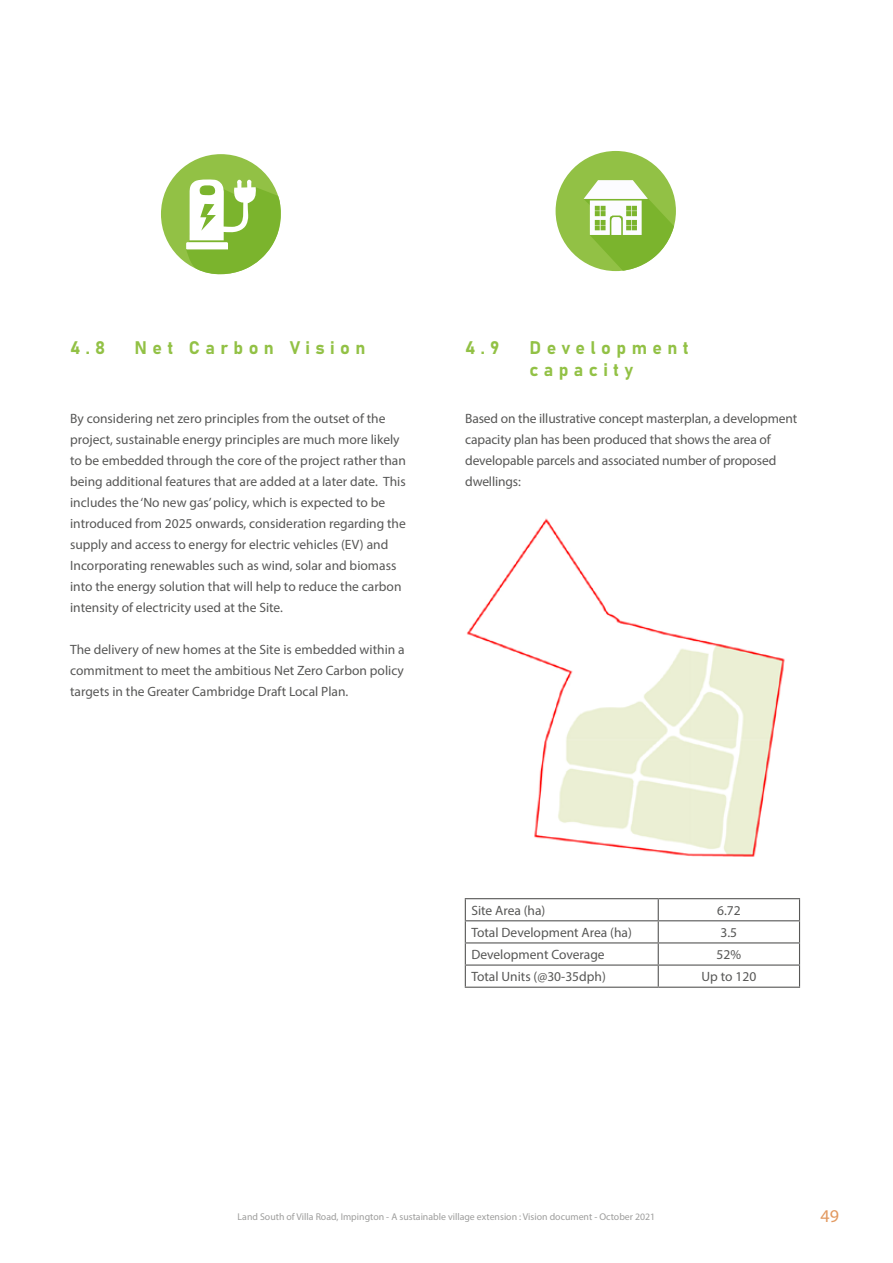
<style>
.page{position:relative;width:893px;height:1263px;background:#fff}
.page>*{position:absolute;margin:0;border:0;box-sizing:border-box;transform-origin:0 0}
.t1{font:18px/21.6px "Bahnschrift";letter-spacing:.3em;color:#92c145}
.t2{font:18px "Myriad Pro";color:#e29960}
.t3{font:13.5px/21px "Myriad Pro";color:#575756}
.t4{font:9.9px "Myriad Pro";color:#9d9d9c}
</style>
<div class="page">
<div style="left:161px;top:154px;width:120px;height:120px;background:#92c145;border-radius:50%"></div>
<svg style="left:186px;top:179px;width:95px;height:96px"></svg>
<div style="left:556px;top:151px;width:120px;height:120px;background:#92c145;border-radius:50%"></div>
<svg style="left:584px;top:180px;width:90px;height:91px"></svg>
<img style="left:467px;top:518px;width:318px;height:339px">
<hr style="left:465px;top:898px;width:193px;height:1px;background:#575756">
<hr style="left:658px;top:898px;width:142px;height:1px;background:#575756">
<hr style="left:465px;top:920px;width:193px;height:1px;background:#575756">
<hr style="left:658px;top:920px;width:142px;height:1px;background:#575756">
<hr style="left:465px;top:942px;width:193px;height:1px;background:#575756">
<hr style="left:658px;top:942px;width:142px;height:1px;background:#575756">
<hr style="left:465px;top:964px;width:193px;height:2px;background:#575756">
<svg style="left:465px;top:899px;width:1px;height:88px"></svg>
<hr style="left:658px;top:964px;width:142px;height:2px;background:#575756">
<svg style="left:658px;top:899px;width:1px;height:88px"></svg>
<svg style="left:799px;top:899px;width:1px;height:88px"></svg>
<hr style="left:465px;top:987px;width:193px;height:1px;background:#575756">
<hr style="left:658px;top:987px;width:142px;height:1px;background:#575756">
<h1 class="t1" style="left:70px;top:337px;width:37px">4.8</h1>
<h1 class="t1" style="left:134px;top:337px;width:233px">Net Carbon Vision</h1>
<p class="t3" style="left:70px;top:407px;width:337px">By considering net zero principles from the outset of the project, sustainable energy principles are much more likely to be embedded through the core of the project rather than being additional features that are added at a later date. This includes the ‘No new gas’ policy, which is expected to be introduced from 2025 onwards, consideration regarding the supply and access to energy for electric vehicles (EV) and Incorporating renewables such as wind, solar and biomass into the energy solution that will help to reduce the carbon intensity of electricity used at the Site.</p>
<p class="t3" style="left:70px;top:638px;width:336px;text-align:justify">The delivery of new homes at the Site is embedded within a commitment to meet the ambitious Net Zero Carbon policy targets in the Greater Cambridge Draft Local Plan.</p>
<h1 class="t1" style="left:465px;top:337px;width:36px">4.9</h1>
<h1 class="t1" style="left:529px;top:337px;width:161px">Development capacity</h1>
<p class="t3" style="left:465px;top:407px;width:334px">Based on the illustrative concept masterplan, a development capacity plan has been produced that shows the area of developable parcels and associated number of proposed dwellings:</p>
<p class="t3" style="left:471px;top:899px;width:76px">Site Area (ha)</p>
<p class="t3" style="left:717px;top:899px;width:25px">6.72</p>
<p class="t3" style="left:471px;top:922px;width:162px">Total Development Area (ha)</p>
<p class="t3" style="left:721px;top:922px;width:18px">3.5</p>
<p class="t3" style="left:471px;top:944px;width:135px">Development Coverage</p>
<p class="t3" style="left:717px;top:944px;width:26px">52%</p>
<p class="t3" style="left:471px;top:966px;width:136px">Total Units (@30-35dph)</p>
<p class="t3" style="left:701px;top:966px;width:56px">Up to 120</p>
<p class="t4" style="left:238px;top:1210px;width:419px">Land South of Villa Road, Impington - A sustainable village extension : Vision document - October 2021</p>
<h1 class="t2" style="left:820px;top:1205px;width:20px">49</h1>
</div>
